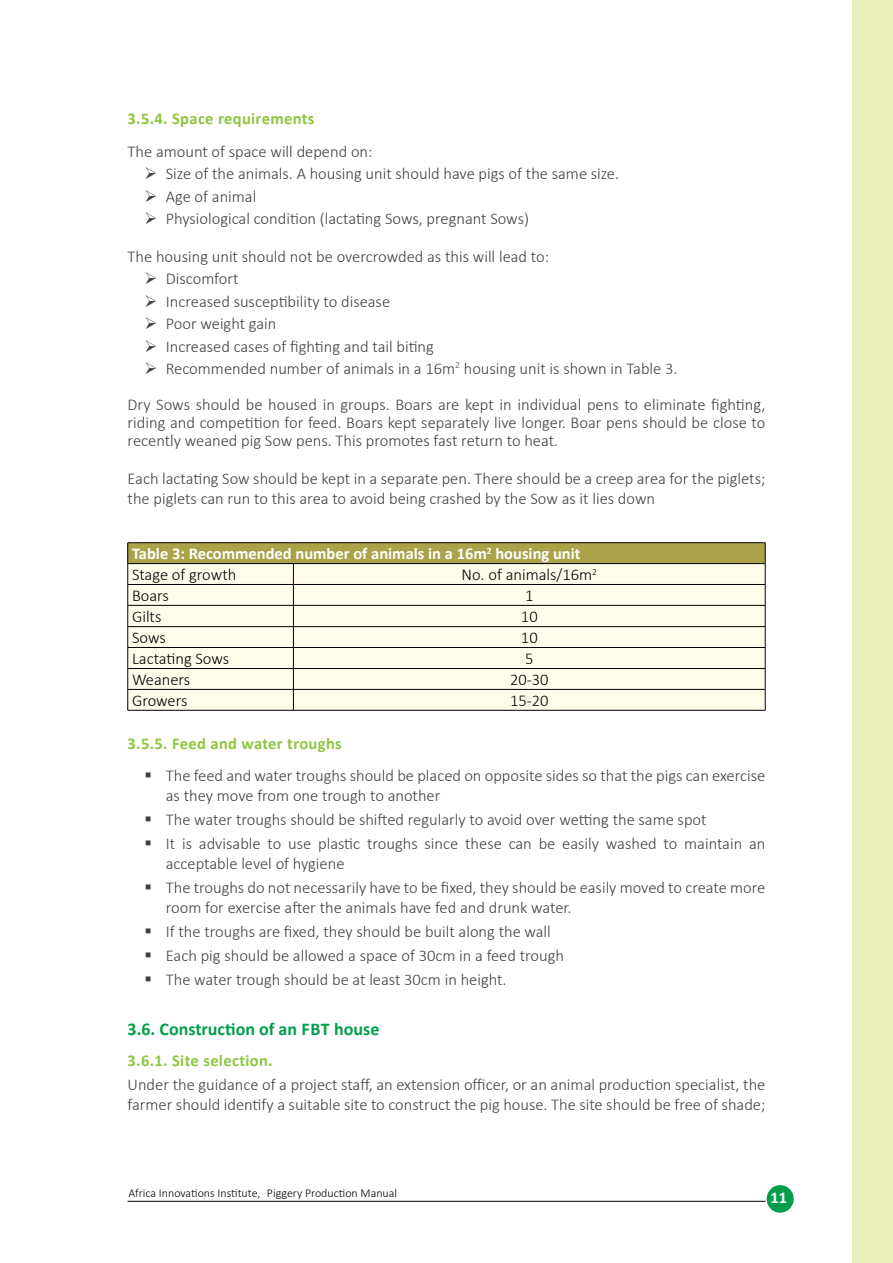
<style>
.page{position:relative;width:893px;height:1263px;background:#fff}
.page>*{position:absolute;margin:0;border:0;box-sizing:border-box;transform-origin:0 0}
.t1{font:700 18px "Calibri";color:#009e4b}
.t2{font:300 16.5px/19.8px "Calibri";color:#414042}
.t3{font:300 16.5px "Calibri";color:#000}
.t4{font:700 16.5px "Calibri";letter-spacing:.02em;color:#8dc63f}
.t5{font:700 16.5px/20.9px "Calibri";color:#fff}
.t6{font:300 12px "Calibri";color:#000}
.s1{font-weight:300;color:#000}
</style>
<div class="page">
<div style="left:852px;top:0;width:41px;height:1263px;background:#e8efbb"></div>
<hr style="left:128px;top:1201px;width:638px;height:1px;background:#000">
<div style="left:767px;top:1185px;width:27px;height:28px;background:#009e4b;border-radius:50%"></div>
<div style="left:128px;top:543px;width:637px;height:21px;background:#aba24a"></div>
<div style="left:128px;top:564px;width:637px;height:146px;background:#fffde9"></div>
<hr style="left:128px;top:542px;width:165px;height:1px;background:#000">
<hr style="left:293px;top:542px;width:472px;height:1px;background:#000">
<hr style="left:128px;top:563px;width:165px;height:1px;background:#000">
<hr style="left:293px;top:563px;width:472px;height:1px;background:#000">
<hr style="left:128px;top:584px;width:165px;height:1px;background:#000">
<hr style="left:293px;top:584px;width:472px;height:1px;background:#000">
<hr style="left:128px;top:605px;width:165px;height:1px;background:#000">
<hr style="left:293px;top:605px;width:472px;height:1px;background:#000">
<hr style="left:128px;top:626px;width:165px;height:1px;background:#000">
<hr style="left:293px;top:626px;width:472px;height:1px;background:#000">
<hr style="left:128px;top:647px;width:165px;height:1px;background:#000">
<hr style="left:293px;top:647px;width:472px;height:1px;background:#000">
<hr style="left:128px;top:668px;width:165px;height:1px;background:#000">
<hr style="left:293px;top:668px;width:472px;height:1px;background:#000">
<hr style="left:128px;top:689px;width:165px;height:1px;background:#000">
<svg style="left:127px;top:543px;width:1px;height:167px"></svg>
<hr style="left:293px;top:689px;width:472px;height:1px;background:#000">
<svg style="left:293px;top:564px;width:1px;height:146px"></svg>
<svg style="left:765px;top:543px;width:1px;height:167px"></svg>
<hr style="left:128px;top:710px;width:165px;height:1px;background:#000">
<hr style="left:293px;top:710px;width:472px;height:1px;background:#000">
<p class="t4" style="left:128px;top:108px;width:188px">3.5.4. Space requirements</p>
<p class="t2" style="left:128px;top:141px;width:246px">The amount of space will depend on:</p>
<p class="t2" style="left:145px;top:164px;width:476px">➢ Size of the animals. A housing unit should have pigs of the same size.</p>
<p class="t2" style="left:145px;top:186px;width:113px">➢ Age of animal</p>
<p class="t2" style="left:145px;top:209px;width:386px">➢ Physiological condition (lactating Sows, pregnant Sows)</p>
<p class="t2" style="left:128px;top:246px;width:423px">The housing unit should not be overcrowded as this will lead to:</p>
<p class="t2" style="left:145px;top:269px;width:95px">➢ Discomfort</p>
<p class="t2" style="left:145px;top:291px;width:247px">➢ Increased susceptibility to disease</p>
<p class="t2" style="left:145px;top:314px;width:133px">➢ Poor weight gain</p>
<p class="t2" style="left:145px;top:336px;width:291px">➢ Increased cases of fighting and tail biting</p>
<p class="t2" style="left:128px;top:350px;width:639px;line-height:36.2px;text-indent:17px">➢ Recommended number of animals in a 16m<sup>2</sup> housing unit is shown in Table 3.<br>Dry Sows should be housed in groups. Boars are kept in individual pens to eliminate fighting,</p>
<p class="t2" style="left:128px;top:413px;width:639px;line-height:18.1px">riding and competition for feed. Boars kept separately live longer. Boar pens should be close to recently weaned pig Sow pens. This promotes fast return to heat.</p>
<p class="t2" style="left:128px;top:469px;width:639px">Each lactating Sow should be kept in a separate pen. There should be a creep area for the piglets; the piglets can run to this area to avoid being crashed by the Sow as it lies down</p>
<p class="t5" style="left:132px;top:543px;width:450px">Table 3: Recommended number of animals in a 16m<sup>2</sup> housing unit<br><span class="s1">Stage of growth</span></p>
<p class="t3" style="left:461px;top:564px;width:137px">No. of animals/16m<sup>2</sup></p>
<p class="t3" style="left:132px;top:585px;width:38px">Boars</p>
<p class="t3" style="left:525px;top:585px;width:10px">1</p>
<p class="t3" style="left:132px;top:606px;width:31px">Gilts</p>
<p class="t3" style="left:521px;top:606px;width:18px">10</p>
<p class="t3" style="left:132px;top:627px;width:35px">Sows</p>
<p class="t3" style="left:521px;top:627px;width:18px">10</p>
<p class="t3" style="left:132px;top:648px;width:99px">Lactating Sows</p>
<p class="t3" style="left:525px;top:648px;width:10px">5</p>
<p class="t3" style="left:132px;top:669px;width:60px">Weaners</p>
<p class="t3" style="left:510px;top:669px;width:40px">20-30</p>
<p class="t3" style="left:132px;top:690px;width:57px">Growers</p>
<p class="t3" style="left:510px;top:690px;width:40px">15-20</p>
<p class="t4" style="left:128px;top:733px;width:216px">3.5.5. Feed and water troughs</p>
<p class="t2" style="left:166px;top:766px;width:601px;text-indent:-21px">▪ The feed and water troughs should be placed on opposite sides so that the pigs can exercise as they move from one trough to another</p>
<p class="t2" style="left:145px;top:810px;width:564px">▪ The water troughs should be shifted regularly to avoid over wetting the same spot</p>
<p class="t2" style="left:166px;top:834px;width:601px;text-indent:-21px">▪ It is advisable to use plastic troughs since these can be easily washed to maintain an acceptable level of hygiene</p>
<p class="t2" style="left:166px;top:878px;width:601px;text-indent:-21px">▪ The troughs do not necessarily have to be fixed, they should be easily moved to create more room for exercise after the animals have fed and drunk water.</p>
<p class="t2" style="left:145px;top:921px;width:408px">▪ If the troughs are fixed, they should be built along the wall</p>
<p class="t2" style="left:145px;top:945px;width:421px">▪ Each pig should be allowed a space of 30cm in a feed trough</p>
<p class="t2" style="left:145px;top:970px;width:364px">▪ The water trough should be at least 30cm in height.</p>
<p class="t1" style="left:128px;top:1018px;width:184px">3.6. Construction of an fbt</p>
<p class="t1" style="left:334px;top:1018px;width:47px">house</p>
<p class="t4" style="left:128px;top:1050px;width:147px">3.6.1. Site selection.</p>
<p class="t2" style="left:128px;top:1075px;width:639px">Under the guidance of a project staff, an extension officer, or an animal production specialist, the farmer should identify a suitable site to construct the pig house. The site should be free of shade;</p>
<p class="t6" style="left:128px;top:1186px;width:270px">Africa Innovations Institute, Piggery Production Manual</p>
<p class="t5" style="left:770px;top:1187px;width:18px">11</p>
</div>
